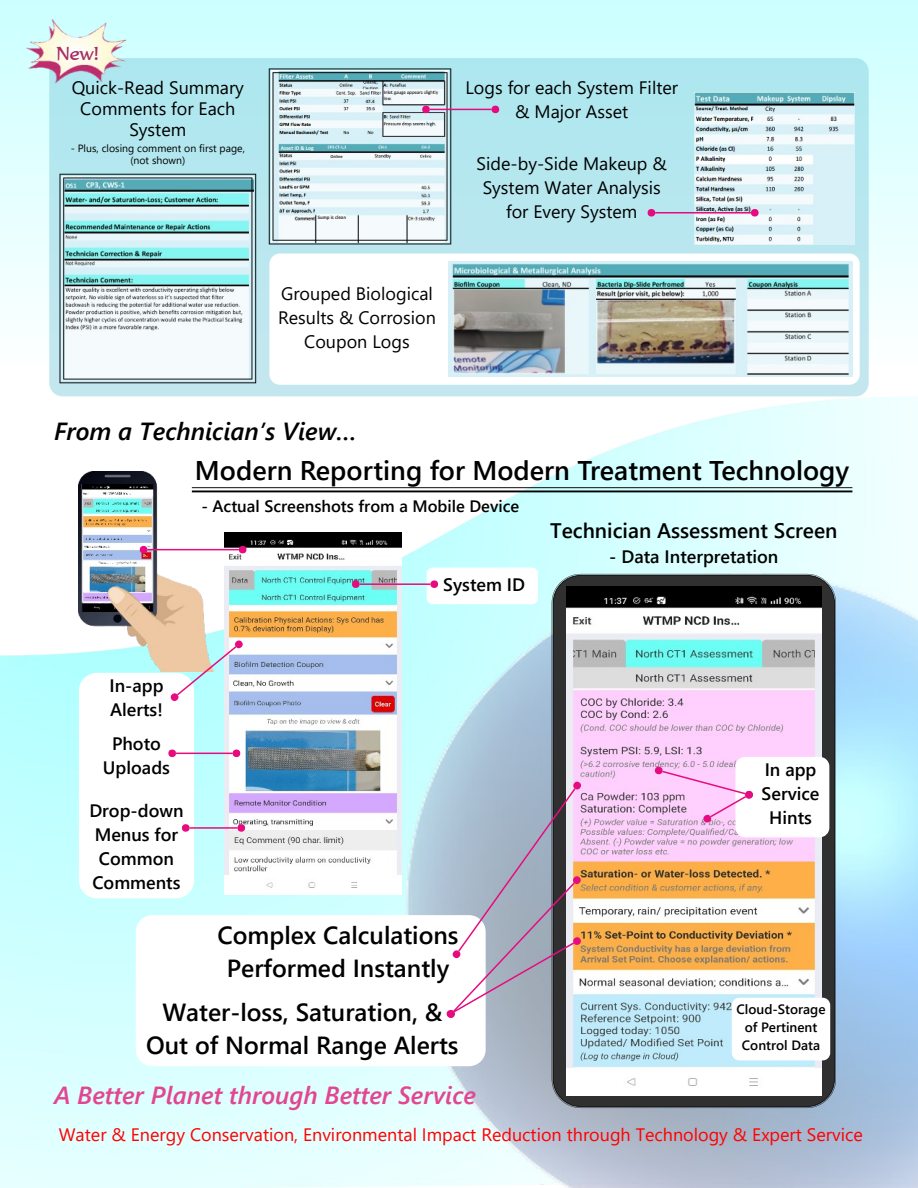
<style>
.page{position:relative;width:918px;height:1188px;background:#fff}
.page>*{position:absolute;margin:0;border:0;box-sizing:border-box;transform-origin:0 0}
.t1{font:600 27px "Segoe UI";color:#000}
.t2{font:600 24.75px/32.8px "Segoe UI";color:#000;text-align:center}
.t3{font:italic 600 24.75px "Segoe UI";color:#e34691}
.t4{font:italic 600 24.75px "Segoe UI";color:#000}
.t5{font:600 21px "Segoe UI";color:#000}
.t6{font:18px/24px "Segoe UI";color:#000;text-align:center}
.t7{font:600 18px/24px "Segoe UI";color:#000;text-align:center}
.t8{font:18px "Segoe UI";color:#f00}
.t9{font:18px "Formal 436 BT";color:#a62c64}
.t10{font:600 16.5px "Segoe UI";color:#000}
.t11{font:600 13.5px/18px "Segoe UI";color:#000;text-align:center}
.t12{font:10.5px/12.1px "Segoe UI";color:#000;text-align:center}
.t13{font:700 5.25px "Calibri";color:#303030;scale:.96 1}
.t14{font:700 4.95px "Calibri";color:#303030}
.t15{font:700 4.5px "Calibri";color:#303030}
</style>
<div class="page">
<div style="left:0;top:0;width:918px;height:364px;background:#cfffff"></div>
<img style="left:0;top:144px;width:918px;height:1044px">
<svg style="left:552px;top:574px;width:284px;height:534px;fill:#303030"></svg>
<img style="left:566px;top:587px;width:255px;height:508px">
<img style="left:225px;top:533px;width:177px;height:362px">
<img style="left:79px;top:471px;width:134px;height:200px">
<div style="left:427px;top:568px;width:111px;height:36px;background:#fff;border-radius:6px"></div>
<hr style="left:147px;top:549px;width:92px;height:1px;background:#e60c80">
<svg style="left:239px;top:546px;width:7px;height:7px"></svg>
<svg style="left:140px;top:546px;width:7px;height:7px"></svg>
<div style="left:79px;top:673px;width:115px;height:225px;background:#fff;border-radius:18px"></div>
<hr style="left:192px;top:491px;width:660px;height:1px;background:#000">
<hr style="left:192px;top:487px;width:660px;height:1px;background:#000">
<hr style="left:359px;top:583px;width:72px;height:2px;background:#e60c80">
<svg style="left:431px;top:580px;width:7px;height:8px"></svg>
<svg style="left:352px;top:580px;width:7px;height:8px"></svg>
<svg style="left:171px;top:640px;width:72px;height:61px"></svg>
<hr style="left:176px;top:753px;width:57px;height:1px;background:#e60c80">
<svg style="left:233px;top:750px;width:7px;height:7px"></svg>
<svg style="left:168px;top:750px;width:8px;height:7px"></svg>
<hr style="left:189px;top:827px;width:49px;height:2px;background:#e60c80">
<svg style="left:238px;top:824px;width:7px;height:8px"></svg>
<svg style="left:182px;top:824px;width:7px;height:8px"></svg>
<div style="left:136px;top:915px;width:350px;height:151px;background:#fff;border-radius:17px"></div>
<svg style="left:447px;top:782px;width:134px;height:236px"></svg>
<div style="left:735px;top:757px;width:94px;height:80px;background:#fff;border-radius:10px"></div>
<svg style="left:655px;top:767px;width:98px;height:56px"></svg>
<div style="left:49px;top:58px;width:820px;height:338px;background:#80ccdd;border-radius:14px;opacity:.46"></div>
<div style="left:269px;top:254px;width:591px;height:131px;background:#fff;border-radius:10px"></div>
<svg style="left:60px;top:174px;width:196px;height:209px"></svg>
<img style="left:695px;top:93px;width:160px;height:151px">
<img style="left:448px;top:262px;width:404px;height:115px">
<hr style="left:655px;top:212px;width:96px;height:1px;background:#e60c80">
<svg style="left:751px;top:209px;width:8px;height:7px"></svg>
<svg style="left:648px;top:209px;width:7px;height:8px"></svg>
<hr style="left:430px;top:109px;width:62px;height:1px;background:#e60c80">
<svg style="left:492px;top:106px;width:7px;height:7px"></svg>
<svg style="left:269px;top:68px;width:182px;height:176px"></svg>
<div style="left:318px;top:214px;width:28px;height:7px;background:#f7fbfb"></div>
<hr style="left:329px;top:154px;width:15px;height:4px;background:#f7fbfb">
<div style="left:330px;top:154px;width:13px;height:5px;background:#f7fbfb"></div>
<img style="left:27px;top:20px;width:100px;height:64px">
<div style="left:732px;top:998px;width:98px;height:62px;background:#fff;border-radius:8px"></div>
<p class="t9" style="left:57px;top:46px;width:44px">New!</p>
<p class="t6" style="left:72px;top:79px;width:174px;line-height:20.9px">Quick-Read Summary<br>Comments for Each<br>System</p>
<p class="t12" style="left:71px;top:144px;width:176px">- Plus, closing comment on first page, (not shown)</p>
<p class="t15" style="left:330px;top:155px;width:14px">Online</p>
<p class="t14" style="left:366px;top:99px;width:10px">47.4</p>
<p class="t13" style="left:318px;top:215px;width:31px">Sump is clean</p>
<p class="t6" style="left:278px;top:283px;width:159px">Grouped Biological<br>Results &amp; Corrosion<br>Coupon Logs</p>
<p class="t6" style="left:465px;top:77px;width:214px">Logs for each System Filter &amp; Major Asset</p>
<p class="t6" style="left:477px;top:153px;width:192px">Side-by-Side Makeup &amp;<br>System Water Analysis for Every System</p>
<h2 class="t4" style="left:54px;top:421px;width:304px">From a Technician’s View…</h2>
<h1 class="t1" style="left:195px;top:460px;width:656px">Modern Reporting for Modern Treatment Technology</h1>
<p class="t10" style="left:201px;top:500px;width:319px">- Actual Screenshots from a Mobile Device</p>
<p class="t5" style="left:550px;top:523px;width:289px">Technician Assessment Screen</p>
<p class="t7" style="left:609px;top:547px;width:171px">- Data Interpretation</p>
<p class="t7" style="left:109px;top:676px;width:56px;text-align:left">In-app<br>Alerts!</p>
<p class="t7" style="left:103px;top:733px;width:68px">Photo<br>Uploads</p>
<p class="t7" style="left:89px;top:800px;width:96px">Drop-down<br>Menus for<br>Common<br>Comments</p>
<p class="t7" style="left:443px;top:575px;width:83px">System ID</p>
<h2 class="t2" style="left:217px;top:922px;width:243px">Complex Calculations<br>Performed Instantly</h2>
<h2 class="t2" style="left:146px;top:998px;width:314px">Water-loss, Saturation, &amp;<br>Out of Normal Range Alerts</h2>
<h2 class="t3" style="left:54px;top:1086px;width:423px">A Better Planet through Better Service</h2>
<p class="t7" style="left:762px;top:760px;width:59px">In app<br>Service<br>Hints</p>
<p class="t11" style="left:736px;top:1002px;width:91px">Cloud-Storage of Pertinent<br>Control Data</p>
<p class="t8" style="left:59px;top:1128px;width:805px">Water &amp; Energy Conservation, Environmental Impact Reduction through Technology &amp; Expert Service</p>
</div>
